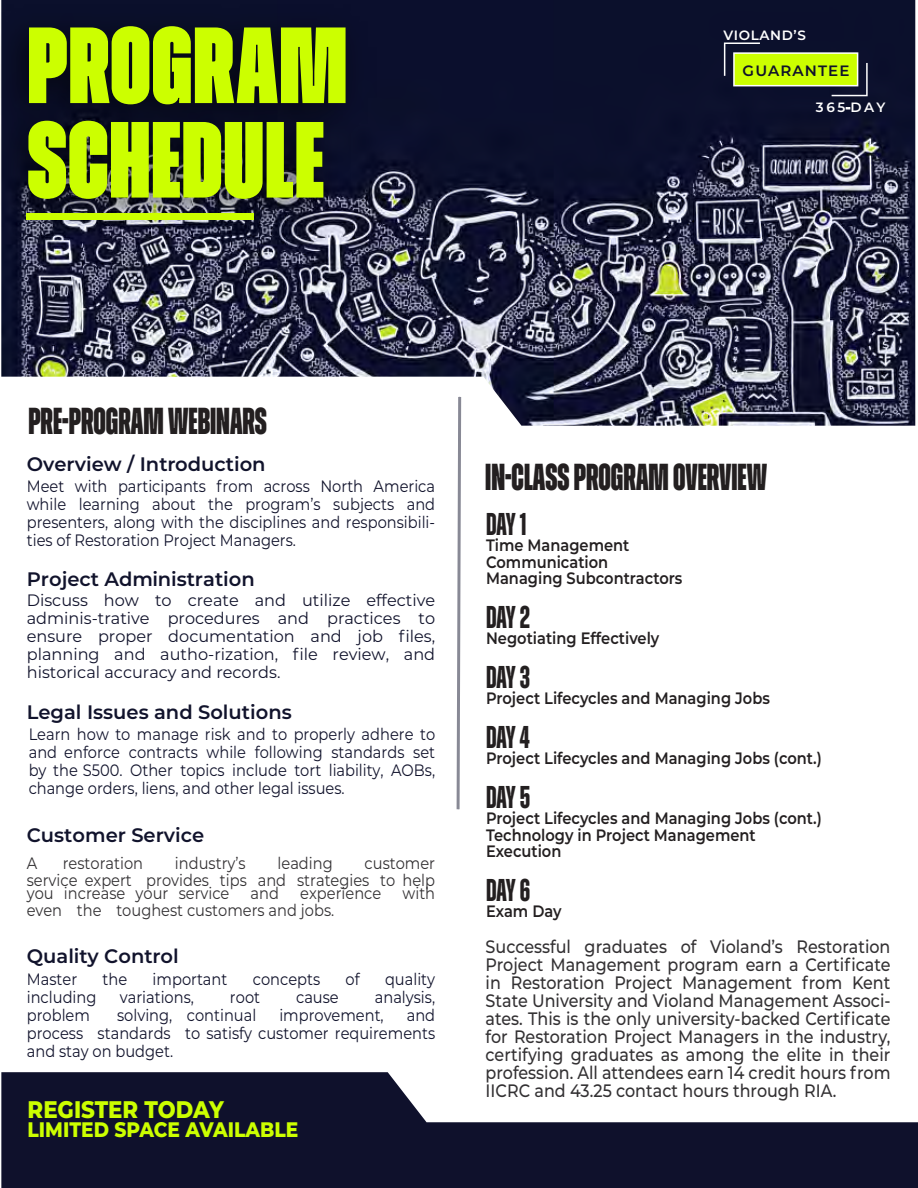
<style>
.page{position:relative;width:918px;height:1188px;background:#fff}
.page>*{position:absolute;margin:0;border:0;box-sizing:border-box;transform-origin:0 0}
.t1{font:900 108px/94.5px "Zuume";letter-spacing:.015em;color:#cf0}
.t2{font:800 37.5px "Zuume";color:#231f20;scale:.89 1}
.t3{font:700 31.5px "Zuume";letter-spacing:-.02em;color:#231f20;scale:.89 1}
.t4{font:800 24px "Montserrat";color:#cf0;scale:.89 1}
.t5{font:800 21px "Montserrat";color:#cf0;scale:.89 1}
.t6{font:600 19.5px "Montserrat";color:#11132c}
.t7{font:500 18px/18px "Montserrat";color:#333133;text-align:justify;scale:.89 1}
.t8{font:16.5px/18px "Montserrat";color:#11132c;text-align:justify;scale:.89 1}
.t9{font:600 16.5px/16.5px "Montserrat";color:#231f20;scale:.89 1}
.t10{font:16.5px/18px "Montserrat";color:#11132c;text-align:justify}
.t11{font:16.5px/16.5px "Montserrat";color:#333133;text-align:right;scale:.89 1}
.t12{font:600 15px "Montserrat";letter-spacing:.075em;color:#0f112c}
.t13{font:600 13.5px "Montserrat";letter-spacing:.05em;color:#fff}
</style>
<div class="page">
<img style="left:1px;top:0;width:914px;height:426px">
<img style="left:1px;top:0;width:383px;height:267px">
<div style="left:26px;top:213px;width:228px;height:7px;background:#cf0"></div>
<svg style="left:1px;top:1072px;width:917px;height:116px;fill:#0f112c"></svg>
<svg style="left:724px;top:43px;width:144px;height:53px;background:#7f9a27"></svg>
<svg style="left:457px;top:397px;width:4px;height:412px;background:#a7a8b1"></svg>
<h1 class="t1" style="left:28px;top:19px;width:321px">PROGRAM<br>SCHEDULE</h1>
<p class="t13" style="left:723px;top:26px;width:84px">VIOLAND’S</p>
<p class="t12" style="left:743px;top:60px;width:108px">GUARANTEE</p>
<p class="t13" style="left:816px;top:98px;width:71px">365-DAY</p>
<h2 class="t2" style="left:28px;top:401px;width:270px">PRE-PROGRAM WEBINARS</h2>
<p class="t6" style="left:27px;top:450px;width:240px">Overview / Introduction</p>
<p class="t8" style="left:27px;top:477px;width:460px">Meet with participants from across North America while learning about the program’s subjects and presenters, along with the disciplines and responsibili&shy;ties of Restoration Project Managers.</p>
<p class="t6" style="left:27px;top:565px;width:230px">Project Administration</p>
<p class="t10" style="left:27px;top:590px;width:410px">Discuss how to create and utilize effective adminis-trative procedures and practices to ensure proper documentation and job files, planning and autho-rization, file review, and historical accuracy and records.</p>
<p class="t6" style="left:27px;top:698px;width:266px">Legal Issues and Solutions</p>
<p class="t8" style="left:29px;top:725px;width:458px">Learn how to manage risk and to properly adhere to and enforce contracts while following standards set by the S500. Other topics include tort liability, AOBs, change orders, liens, and other legal issues.</p>
<p class="t6" style="left:27px;top:821px;width:179px">Customer Service</p>
<p class="t11" style="left:27px;top:855px;width:13px">A</p>
<p class="t11" style="left:63px;top:855px;width:92px">restoration</p>
<p class="t11" style="left:175px;top:855px;width:81px">industry’s</p>
<p class="t11" style="left:278px;top:855px;width:64px">leading</p>
<p class="t11" style="left:27px;top:855px;width:460px">customer<br>service expert provides tips and strategies to help</p>
<p class="t11" style="left:27px;top:885px;width:229px">you increase your service</p>
<p class="t11" style="left:251px;top:885px;width:33px">and</p>
<p class="t11" style="left:300px;top:885px;width:93px">experience</p>
<p class="t11" style="left:403px;top:885px;width:38px">with</p>
<p class="t11" style="left:27px;top:901px;width:347px">even the toughest customers and jobs.</p>
<p class="t6" style="left:27px;top:942px;width:153px">Quality Control</p>
<p class="t8" style="left:27px;top:969px;width:58px">Master</p>
<p class="t8" style="left:103px;top:969px;width:29px">the</p>
<p class="t8" style="left:153px;top:969px;width:86px">important</p>
<p class="t8" style="left:253px;top:969px;width:77px">concepts</p>
<p class="t8" style="left:346px;top:969px;width:17px">of</p>
<p class="t8" style="left:385px;top:969px;width:58px">quality</p>
<p class="t8" style="left:27px;top:987px;width:80px">including</p>
<p class="t8" style="left:120px;top:987px;width:85px">variations,</p>
<p class="t8" style="left:230px;top:987px;width:35px">root</p>
<p class="t8" style="left:296px;top:987px;width:49px">cause</p>
<p class="t8" style="left:375px;top:987px;width:69px">analysis,</p>
<p class="t8" style="left:27px;top:1005px;width:72px">problem</p>
<p class="t8" style="left:117px;top:1005px;width:158px">solving, continual</p>
<p class="t8" style="left:279px;top:1005px;width:119px">improvement,</p>
<p class="t8" style="left:27px;top:1005px;width:460px;text-indent:380px">and process standards to satisfy customer requirements and stay on budget.</p>
<h3 class="t4" style="left:28px;top:1092px;width:222px">REGISTER TODAY</h3>
<p class="t5" style="left:28px;top:1114px;width:306px">LIMITED SPACE AVAILABLE</p>
<h2 class="t2" style="left:485px;top:457px;width:318px">IN-CLASS PROGRAM OVERVIEW</h2>
<h3 class="t3" style="left:486px;top:507px;width:47px">DAY 1</h3>
<p class="t9" style="left:486px;top:536px;width:222px">Time Management<br>Communication<br>Managing Subcontractors</p>
<h3 class="t3" style="left:486px;top:600px;width:51px">DAY 2</h3>
<p class="t9" style="left:486px;top:629px;width:196px">Negotiating Effectively</p>
<h3 class="t3" style="left:486px;top:660px;width:51px">DAY 3</h3>
<p class="t9" style="left:486px;top:689px;width:320px">Project Lifecycles and Managing Jobs</p>
<h3 class="t3" style="left:486px;top:720px;width:51px">DAY 4</h3>
<p class="t9" style="left:486px;top:749px;width:379px">Project Lifecycles and Managing Jobs (cont.)</p>
<h3 class="t3" style="left:486px;top:780px;width:51px">DAY 5</h3>
<p class="t9" style="left:486px;top:809px;width:379px">Project Lifecycles and Managing Jobs (cont.)<br>Technology in Project Management<br>Execution</p>
<h3 class="t3" style="left:486px;top:873px;width:51px">DAY 6</h3>
<p class="t9" style="left:486px;top:902px;width:86px">Exam Day</p>
<p class="t7" style="left:486px;top:936px;width:456px">Successful graduates of Violand’s Restoration Project Management program earn a Certificate in Restoration Project Management from Kent State University and Violand Management Associ&shy;ates. This is the only university-backed Certificate for Restoration Project Managers in the industry, certifying graduates as among the elite in their profession. All attendees earn 14 credit hours from IICRC and 43.25 contact hours through RIA.</p>
</div>
